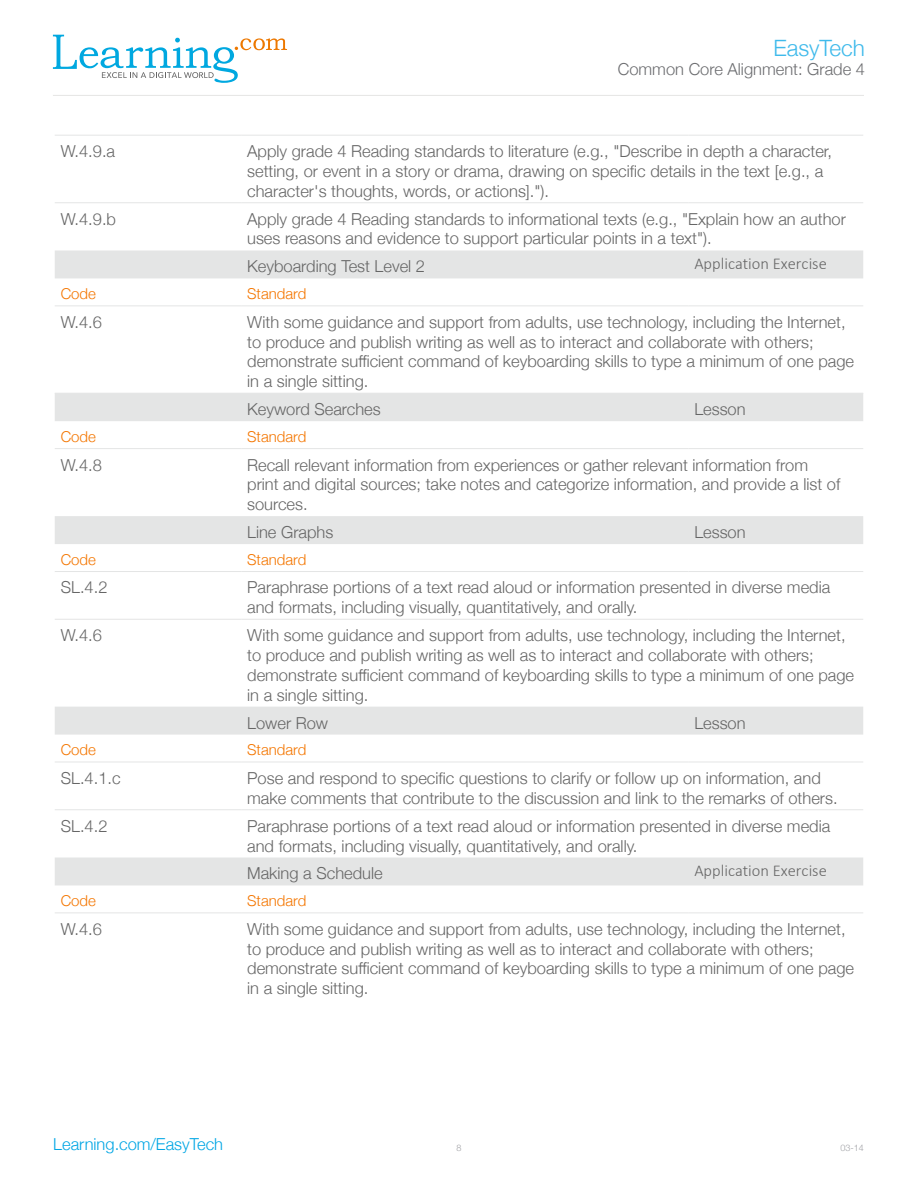
<style>
.page{position:relative;width:918px;height:1188px;background:#fff}
.page>*{position:absolute;margin:0;border:0;box-sizing:border-box;transform-origin:0 0}
.t1{font:300 22.5px "Helvetica Neue";color:#3fbaeb}
.t2{font:300 16.5px/19.8px "Helvetica Neue";color:#666}
.t3{font:300 16.5px "Calibri";color:#666}
.t4{font:300 16.5px "Helvetica Neue";color:#6c6d70}
.t5{font:300 16.5px "Helvetica Neue";color:#00a6e4}
.t6{font:300 15px "Helvetica Neue";color:#f47600}
.t7{font:300 9px "Helvetica Neue";color:#a0a1a5}
</style>
<div class="page">
<hr style="left:53px;top:95px;width:811px;height:1px;background:#e5e5e4">
<svg style="left:53px;top:35px;width:234px;height:48px"></svg>
<svg style="left:55px;top:250px;width:808px;height:635px"></svg>
<hr style="left:55px;top:135px;width:186px;height:1px;background:#e4e5e5">
<hr style="left:241px;top:135px;width:447px;height:1px;background:#e4e5e5">
<hr style="left:688px;top:135px;width:175px;height:1px;background:#e4e5e5">
<hr style="left:55px;top:202px;width:186px;height:1px;background:#e4e5e5">
<hr style="left:241px;top:202px;width:447px;height:1px;background:#e4e5e5">
<hr style="left:688px;top:202px;width:175px;height:1px;background:#e4e5e5">
<hr style="left:55px;top:306px;width:186px;height:1px;background:#e4e5e5">
<hr style="left:241px;top:306px;width:447px;height:1px;background:#e4e5e5">
<hr style="left:688px;top:306px;width:175px;height:1px;background:#e4e5e5">
<hr style="left:55px;top:393px;width:186px;height:1px;background:#e4e5e5">
<hr style="left:688px;top:393px;width:175px;height:1px;background:#e4e5e5">
<hr style="left:55px;top:448px;width:186px;height:1px;background:#e4e5e5">
<hr style="left:241px;top:448px;width:447px;height:1px;background:#e4e5e5">
<hr style="left:688px;top:448px;width:175px;height:1px;background:#e4e5e5">
<hr style="left:55px;top:571px;width:186px;height:1px;background:#e4e5e5">
<hr style="left:241px;top:571px;width:447px;height:1px;background:#e4e5e5">
<hr style="left:688px;top:571px;width:175px;height:1px;background:#e4e5e5">
<hr style="left:55px;top:619px;width:186px;height:1px;background:#e4e5e5">
<hr style="left:55px;top:762px;width:186px;height:1px;background:#e4e5e5">
<hr style="left:241px;top:762px;width:447px;height:1px;background:#e4e5e5">
<hr style="left:688px;top:762px;width:175px;height:1px;background:#e4e5e5">
<hr style="left:55px;top:809px;width:186px;height:1px;background:#e4e5e5">
<hr style="left:55px;top:913px;width:186px;height:1px;background:#e4e5e5">
<hr style="left:241px;top:913px;width:447px;height:1px;background:#e4e5e5">
<hr style="left:688px;top:913px;width:175px;height:1px;background:#e4e5e5">
<hr style="left:241px;top:393px;width:447px;height:1px;background:#e4e5e5">
<hr style="left:241px;top:619px;width:447px;height:1px;background:#e4e5e5">
<hr style="left:688px;top:619px;width:175px;height:1px;background:#e4e5e5">
<hr style="left:241px;top:809px;width:447px;height:1px;background:#e4e5e5">
<hr style="left:688px;top:809px;width:175px;height:1px;background:#e4e5e5">
<h1 class="t1" style="left:773px;top:30px;width:93px">EasyTech</h1>
<p class="t4" style="left:618px;top:56px;width:249px">Common Core Alignment: Grade 4</p>
<p class="t2" style="left:61px;top:140px;width:56px">W.4.9.a</p>
<p class="t2" style="left:247px;top:140px;width:587px">Apply grade 4 Reading standards to literature (e.g., "Describe in depth a character, setting, or event in a story or drama, drawing on specific details in the text [e.g., a character's thoughts, words, or actions].").</p>
<p class="t2" style="left:61px;top:208px;width:57px">W.4.9.b</p>
<p class="t2" style="left:247px;top:208px;width:600px">Apply grade 4 Reading standards to informational texts (e.g., "Explain how an author uses reasons and evidence to support particular points in a text").</p>
<p class="t2" style="left:247px;top:256px;width:179px">Keyboarding Test Level 2</p>
<p class="t3" style="left:694px;top:253px;width:134px">Application Exercise</p>
<p class="t6" style="left:61px;top:282px;width:37px">Code</p>
<p class="t6" style="left:247px;top:282px;width:61px">Standard</p>
<p class="t2" style="left:61px;top:311px;width:43px">W.4.6</p>
<p class="t2" style="left:247px;top:311px;width:608px">With some guidance and support from adults, use technology, including the Internet, to produce and publish writing as well as to interact and collaborate with others; demonstrate sufficient command of keyboarding skills to type a minimum of one page in a single sitting.</p>
<p class="t2" style="left:247px;top:398px;width:135px">Keyword Searches</p>
<p class="t2" style="left:694px;top:398px;width:53px">Lesson</p>
<p class="t6" style="left:61px;top:424px;width:37px">Code</p>
<p class="t6" style="left:247px;top:424px;width:61px">Standard</p>
<p class="t2" style="left:61px;top:454px;width:43px">W.4.8</p>
<p class="t2" style="left:247px;top:454px;width:595px">Recall relevant information from experiences or gather relevant information from print and digital sources; take notes and categorize information, and provide a list of sources.</p>
<p class="t2" style="left:247px;top:521px;width:88px">Line Graphs</p>
<p class="t2" style="left:694px;top:521px;width:53px">Lesson</p>
<p class="t6" style="left:61px;top:547px;width:37px">Code</p>
<p class="t6" style="left:247px;top:547px;width:61px">Standard</p>
<p class="t2" style="left:61px;top:577px;width:48px">SL.4.2</p>
<p class="t2" style="left:247px;top:577px;width:585px">Paraphrase portions of a text read aloud or information presented in diverse media and formats, including visually, quantitatively, and orally.</p>
<p class="t2" style="left:61px;top:625px;width:43px">W.4.6</p>
<p class="t2" style="left:247px;top:625px;width:608px">With some guidance and support from adults, use technology, including the Internet, to produce and publish writing as well as to interact and collaborate with others; demonstrate sufficient command of keyboarding skills to type a minimum of one page in a single sitting.</p>
<p class="t2" style="left:247px;top:712px;width:83px">Lower Row</p>
<p class="t2" style="left:694px;top:712px;width:53px">Lesson</p>
<p class="t6" style="left:61px;top:738px;width:37px">Code</p>
<p class="t6" style="left:247px;top:738px;width:61px">Standard</p>
<p class="t2" style="left:61px;top:767px;width:61px">SL.4.1.c</p>
<p class="t2" style="left:247px;top:767px;width:592px">Pose and respond to specific questions to clarify or follow up on information, and make comments that contribute to the discussion and link to the remarks of others.</p>
<p class="t2" style="left:61px;top:815px;width:48px">SL.4.2</p>
<p class="t2" style="left:247px;top:815px;width:585px">Paraphrase portions of a text read aloud or information presented in diverse media and formats, including visually, quantitatively, and orally.</p>
<p class="t2" style="left:247px;top:863px;width:137px">Making a Schedule</p>
<p class="t3" style="left:694px;top:860px;width:134px">Application Exercise</p>
<p class="t6" style="left:61px;top:889px;width:37px">Code</p>
<p class="t6" style="left:247px;top:889px;width:61px">Standard</p>
<p class="t2" style="left:61px;top:918px;width:43px">W.4.6</p>
<p class="t2" style="left:247px;top:918px;width:608px">With some guidance and support from adults, use technology, including the Internet, to produce and publish writing as well as to interact and collaborate with others; demonstrate sufficient command of keyboarding skills to type a minimum of one page in a single sitting.</p>
<p class="t5" style="left:53px;top:1131px;width:171px">Learning.com/EasyTech</p>
<p class="t7" style="left:456px;top:1141px;width:7px">8</p>
<p class="t7" style="left:841px;top:1141px;width:25px">03-14</p>
</div>
